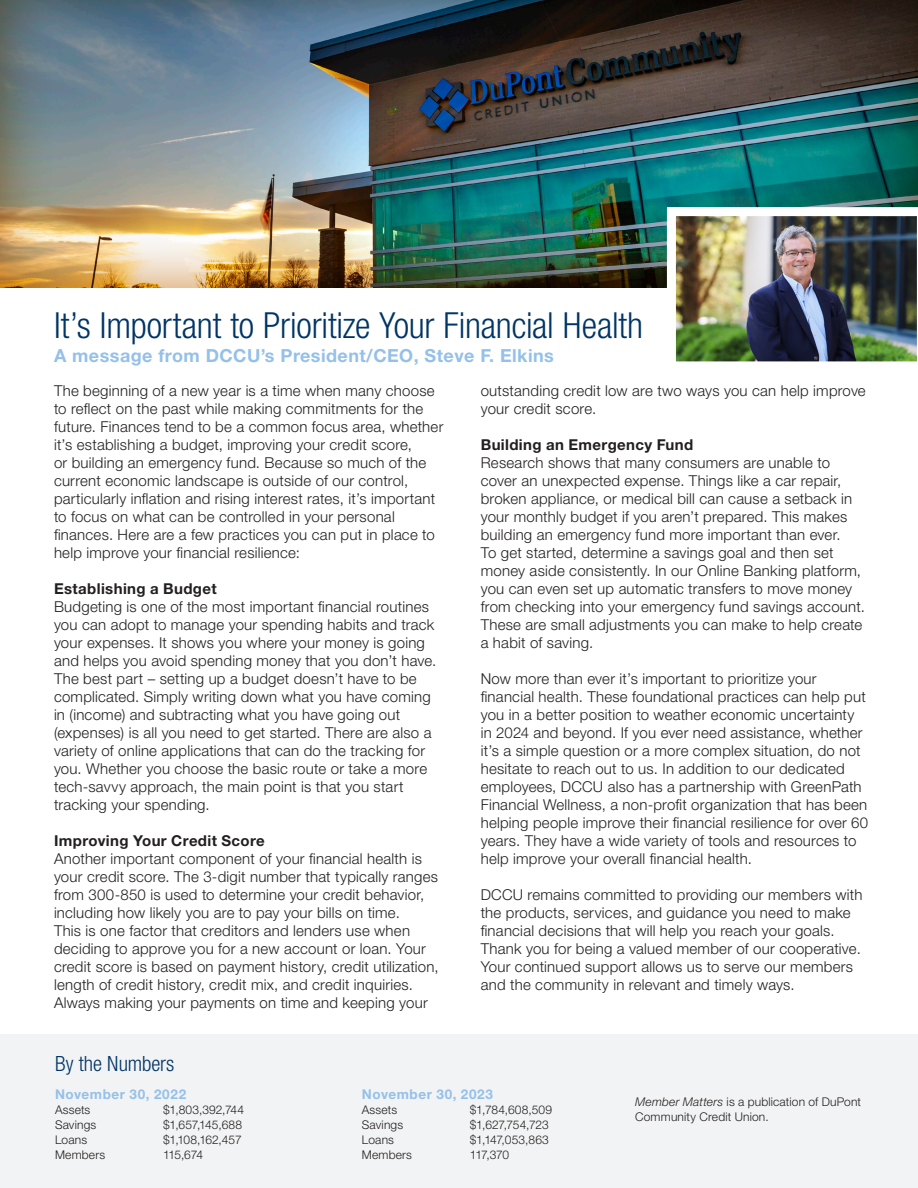
<style>
.page{position:relative;width:918px;height:1188px;background:#fff}
.page>*{position:absolute;margin:0;border:0;box-sizing:border-box;transform-origin:0 0}
.t1{font:300 condensed 36px "Helvetica Neue LT Std";letter-spacing:-.005em;color:#003565}
.t2{font:300 condensed 21px "Helvetica Neue LT Std";color:#003565}
.t3{font:700 18px "Helvetica Neue LT Std";letter-spacing:.025em;color:#94c0e9}
.t4{font:300 15px/18px "Helvetica Neue LT Pro";letter-spacing:.015em;color:#231f20}
.t5{font:300 15px/18px "Helvetica Neue LT Std";letter-spacing:.015em;color:#231f20}
.t6{font:700 15px "Helvetica Neue LT Pro";letter-spacing:.025em;color:#231f20}
.t7{font:700 13.5px "Helvetica Neue LT Std";letter-spacing:.045em;color:#94c0e9}
.t8{font:300 12px/15px "Helvetica Neue LT Std";letter-spacing:.015em;color:#231f20}
.t9{font:300 12px "Helvetica Neue LT Std";letter-spacing:-.005em;color:#231f20}
.t10{font:300 12px "Helvetica Neue LT Std";letter-spacing:-.01em;color:#231f20}
.s1{font-style:italic}
</style>
<div class="page">
<div style="left:0;top:0;width:918px;height:289px;background:#643600;opacity:.6"></div>
<img style="left:662px;top:203px;width:255px;height:159px">
<div style="left:0;top:1035px;width:918px;height:153px;background:#f2f3f4"></div>
<hr style="left:917px;top:0;width:1px;height:693px;background:#e4effa">
<p class="t1" style="left:54px;top:304px;width:591px">It’s Important to Prioritize Your Financial Health</p>
<p class="t3" style="left:54px;top:344px;width:501px">A message from DCCU’s President/CEO, Steve F. Elkins</p>
<p class="t5" style="left:54px;top:382px;width:391px">The beginning of a new year is a time when many choose to reflect on the past while making commitments for the future. Finances tend to be a common focus area, whether it’s establishing a budget, improving your credit score,<br>or building an emergency fund. Because so much of the current economic landscape is outside of our control, particularly inflation and rising interest rates, it’s important to focus on what can be controlled in your personal finances. Here are a few practices you can put in place to help improve your financial resilience:</p>
<p class="t6" style="left:54px;top:580px;width:164px">Establishing a Budget</p>
<p class="t4" style="left:54px;top:598px;width:384px">Budgeting is one of the most important financial routines you can adopt to manage your spending habits and track your expenses. It shows you where your money is going and helps you avoid spending money that you don’t have.<br>The best part – setting up a budget doesn’t have to be complicated. Simply writing down what you have coming in (income) and subtracting what you have going out (expenses) is all you need to get started. There are also a variety of online applications that can do the tracking for you. Whether you choose the basic route or take a more tech-savvy approach, the main point is that you start tracking your spending.</p>
<p class="t6" style="left:54px;top:832px;width:212px">Improving Your Credit Score</p>
<p class="t4" style="left:54px;top:850px;width:386px">Another important component of your financial health is your credit score. The 3-digit number that typically ranges from 300-850 is used to determine your credit behavior, including how likely you are to pay your bills on time.<br>This is one factor that creditors and lenders use when deciding to approve you for a new account or loan. Your credit score is based on payment history, credit utilization, length of credit history, credit mix, and credit inquiries.<br>Always making your payments on time and keeping your</p>
<p class="t4" style="left:481px;top:382px;width:387px">outstanding credit low are two ways you can help improve your credit score.</p>
<p class="t6" style="left:481px;top:436px;width:214px">Building an Emergency Fund</p>
<p class="t4" style="left:481px;top:454px;width:386px">Research shows that many consumers are unable to cover an unexpected expense. Things like a car repair, broken appliance, or medical bill can cause a setback in your monthly budget if you aren’t prepared. This makes building an emergency fund more important than ever.<br>To get started, determine a savings goal and then set money aside consistently. In our Online Banking platform, you can even set up automatic transfers to move money from checking into your emergency fund savings account.<br>These are small adjustments you can make to help create a habit of saving.</p>
<p class="t4" style="left:481px;top:670px;width:389px">Now more than ever it’s important to prioritize your financial health. These foundational practices can help put you in a better position to weather economic uncertainty in 2024 and beyond. If you ever need assistance, whether it’s a simple question or a more complex situation, do not hesitate to reach out to us. In addition to our dedicated employees, DCCU also has a partnership with GreenPath Financial Wellness, a non-profit organization that has been helping people improve their financial resilience for over 60 years. They have a wide variety of tools and resources to help improve your overall financial health.</p>
<p class="t4" style="left:481px;top:886px;width:383px">DCCU remains committed to providing our members with the products, services, and guidance you need to make financial decisions that will help you reach your goals.<br>Thank you for being a valued member of our cooperative.<br>Your continued support allows us to serve our members and the community in relevant and timely ways.</p>
<p class="t2" style="left:55px;top:1051px;width:121px">By the Numbers</p>
<p class="t7" style="left:55px;top:1086px;width:133px">November 30, 2022</p>
<p class="t8" style="left:55px;top:1102px;width:37px">Assets</p>
<p class="t8" style="left:163px;top:1102px;width:83px">$1,803,392,744</p>
<p class="t8" style="left:55px;top:1117px;width:43px">Savings</p>
<p class="t8" style="left:163px;top:1117px;width:81px">$1,657,145,688</p>
<p class="t8" style="left:55px;top:1132px;width:34px">Loans</p>
<p class="t9" style="left:163px;top:1132px;width:80px">$1,108,162,457</p>
<p class="t8" style="left:55px;top:1147px;width:52px">Members</p>
<p class="t8" style="left:163px;top:1147px;width:41px">115,674</p>
<p class="t7" style="left:362px;top:1086px;width:133px">November 30, 2023</p>
<p class="t8" style="left:362px;top:1102px;width:37px">Assets</p>
<p class="t8" style="left:470px;top:1102px;width:84px">$1,784,608,509</p>
<p class="t8" style="left:362px;top:1117px;width:43px">Savings</p>
<p class="t10" style="left:470px;top:1117px;width:80px">$1,627,754,723</p>
<p class="t8" style="left:362px;top:1132px;width:34px">Loans</p>
<p class="t8" style="left:470px;top:1132px;width:80px">$1,147,053,863</p>
<p class="t8" style="left:362px;top:1147px;width:52px">Members</p>
<p class="t8" style="left:470px;top:1147px;width:41px">117,370</p>
<p class="t8" style="left:635px;top:1094px;width:228px"><span class="s1">Member Matters</span> is a publication of DuPont<br>Community Credit Union.</p>
</div>
